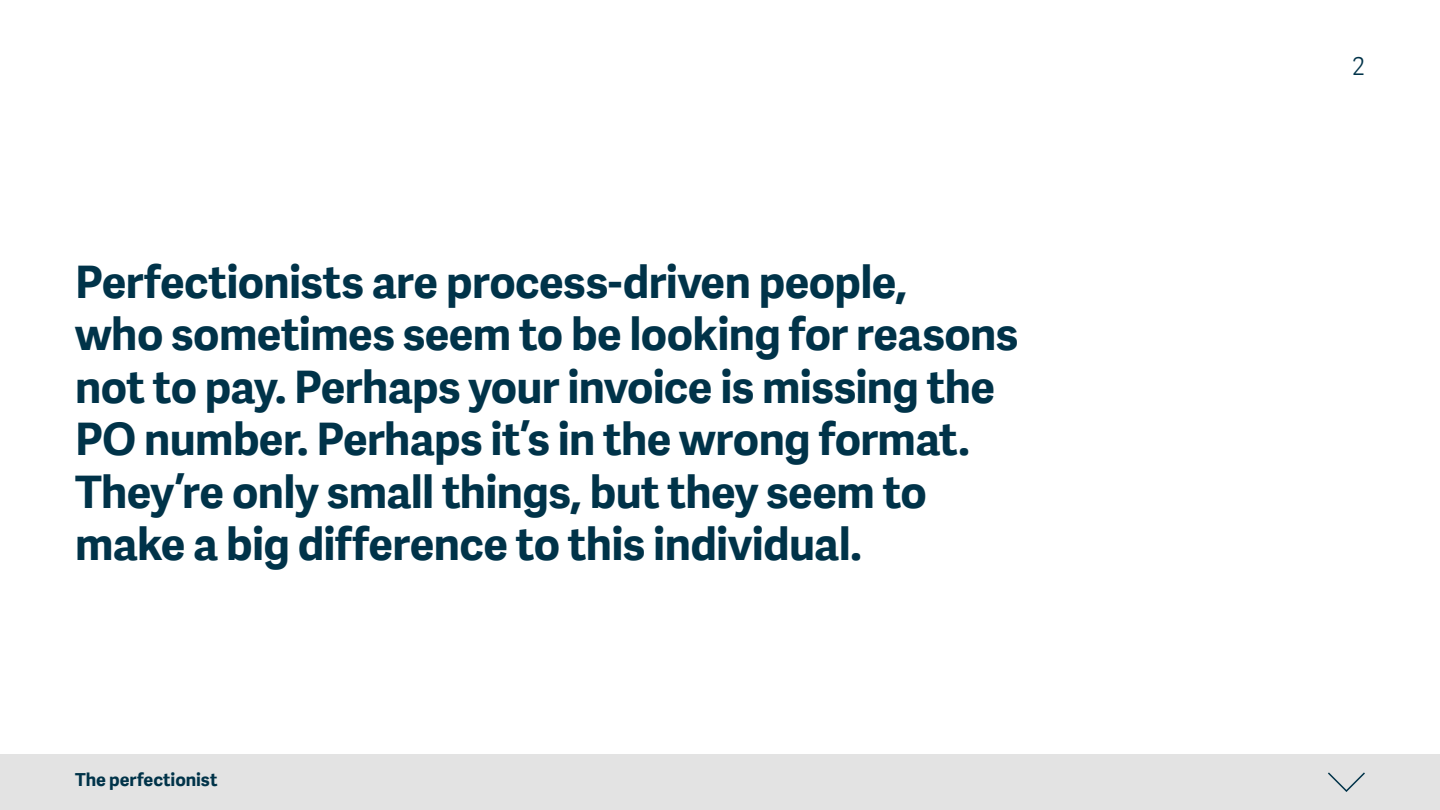
<style>
.page{position:relative;width:1440px;height:810px;background:#fff}
.page>*{position:absolute;margin:0;border:0;box-sizing:border-box;transform-origin:0 0}
.t1{font:700 45px/52.5px "Adelle Sans SAGE";letter-spacing:-.015em;color:#003349}
.t2{font:24.75px "Adelle Sans SAGE Lt";color:#003349}
.t3{font:700 18px "Adelle Sans SAGE";letter-spacing:-.005em;color:#003349}
</style>
<div class="page">
<div style="left:0;top:754px;width:1440px;height:56px;background:#e3e3e3"></div>
<svg style="left:1328px;top:772px;width:37px;height:20px"></svg>
<p class="t1" style="left:75px;top:254px;width:945px">Perfectionists are process-driven people,<br>who sometimes seem to be looking for reasons not to pay. Perhaps your invoice is missing the PO number. Perhaps it’s in the wrong format.<br>They’re only small things, but they seem to make a big difference to this individual.</p>
<p class="t3" style="left:75px;top:766px;width:144px">The perfectionist</p>
<p class="t2" style="left:1352px;top:49px;width:14px">2</p>
</div>
